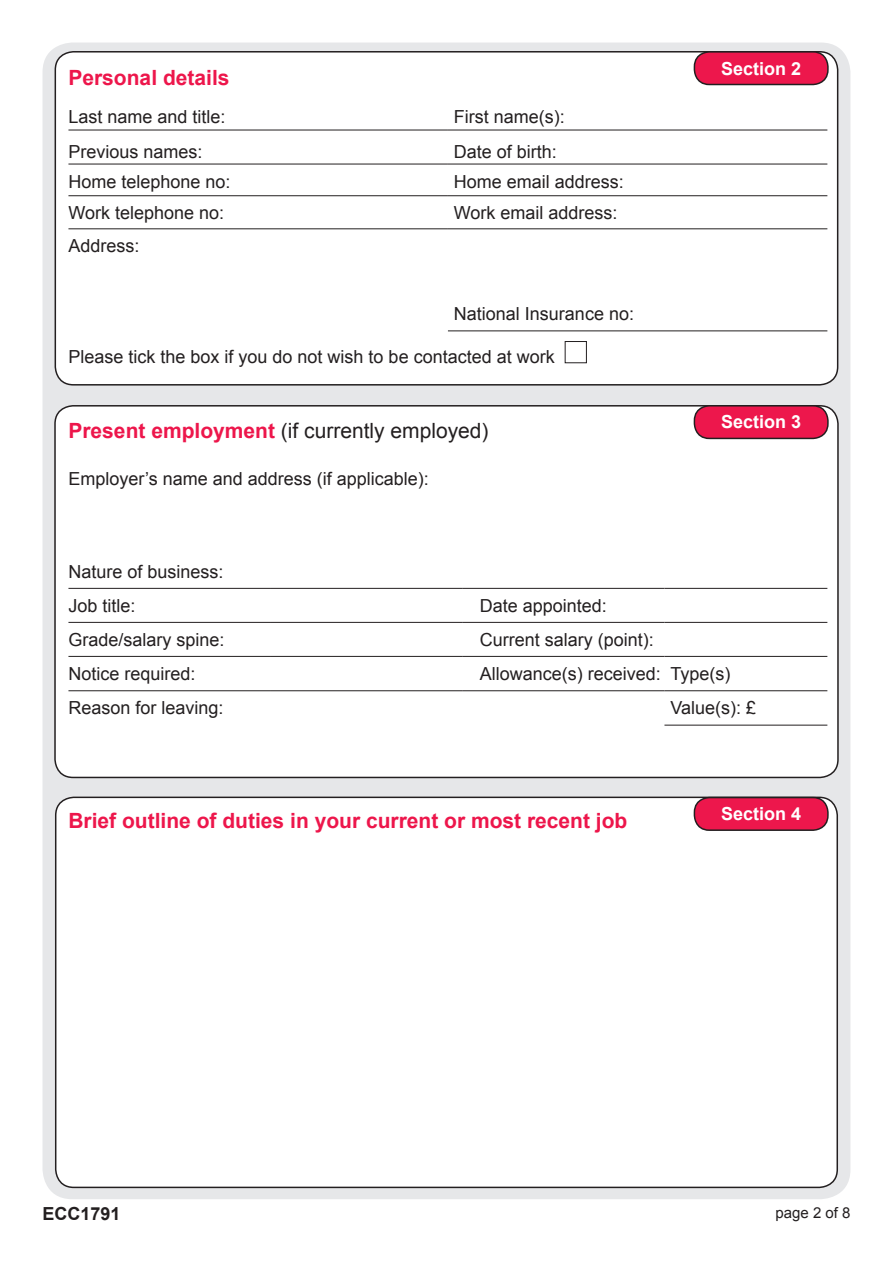
<style>
.page{position:relative;width:893px;height:1263px;background:#fff}
.page>*{position:absolute;margin:0;border:0;box-sizing:border-box;transform-origin:0 0}
.HEADING_1_ARIAL{font:700 21px "Arial";color:#ed164b}
.HEADING_1_ARIAL-2{font:21px "Arial";color:#231f20}
.HEADING_1_ARIAL-3{font:18px "Arial";color:#231f20}
.HEADING_1_ARIAL-4{font:700 18px "Arial";color:#fff}
.HEADING_1_ARIAL-5{font:700 18px "Arial";color:#231f20}
.HEADING_1_ARIAL-6{font:15px "Arial";color:#231f20}
.s1{font-weight:700;color:#ed164b}
</style>
<div class="page">
<div style="left:43px;top:43px;width:807px;height:1156px;background:#e6e7e9;border-radius:30px"></div>
<div style="left:55px;top:52px;width:783px;height:333px;background:#fff;border-radius:18px"></div>
<div style="left:55px;top:51px;width:783px;height:335px;border:2px solid #231f20;border-radius:18px"></div>
<div style="left:694px;top:52px;width:134px;height:33px;background:#ed174c;border-radius:15px"></div>
<div style="left:694px;top:51px;width:135px;height:34px;border:2px solid #231f20;border-radius:15px"></div>
<div style="left:55px;top:406px;width:783px;height:371px;background:#fff;border-radius:18px"></div>
<div style="left:54px;top:405px;width:785px;height:373px;border:2px solid #231f20;border-radius:18px"></div>
<div style="left:694px;top:406px;width:134px;height:32px;background:#ed174c;border-radius:15px"></div>
<div style="left:694px;top:405px;width:135px;height:34px;border:2px solid #231f20;border-radius:15px"></div>
<div style="left:56px;top:797px;width:781px;height:390px;background:#fff;border-radius:18px"></div>
<div style="left:55px;top:797px;width:783px;height:391px;border:2px solid #231f20;border-radius:18px"></div>
<hr style="left:68px;top:130px;width:380px;height:1px;background:#231f20">
<hr style="left:448px;top:130px;width:379px;height:1px;background:#231f20">
<hr style="left:68px;top:164px;width:380px;height:1px;background:#231f20">
<hr style="left:448px;top:164px;width:379px;height:1px;background:#231f20">
<hr style="left:68px;top:195px;width:380px;height:1px;background:#231f20">
<hr style="left:448px;top:195px;width:379px;height:1px;background:#231f20">
<hr style="left:448px;top:330px;width:379px;height:1px;background:#231f20">
<hr style="left:68px;top:228px;width:380px;height:1px;background:#231f20">
<hr style="left:448px;top:228px;width:379px;height:1px;background:#231f20">
<div style="left:565px;top:341px;width:22px;height:22px;border:1px solid #231f20"></div>
<hr style="left:68px;top:588px;width:203px;height:1px;background:#231f20">
<hr style="left:271px;top:588px;width:192px;height:1px;background:#231f20">
<hr style="left:463px;top:588px;width:201px;height:1px;background:#231f20">
<hr style="left:664px;top:588px;width:163px;height:1px;background:#231f20">
<hr style="left:68px;top:622px;width:203px;height:1px;background:#231f20">
<hr style="left:271px;top:622px;width:192px;height:1px;background:#231f20">
<hr style="left:463px;top:622px;width:201px;height:1px;background:#231f20">
<hr style="left:664px;top:622px;width:163px;height:1px;background:#231f20">
<hr style="left:68px;top:656px;width:203px;height:1px;background:#231f20">
<hr style="left:271px;top:656px;width:192px;height:1px;background:#231f20">
<hr style="left:463px;top:656px;width:201px;height:1px;background:#231f20">
<hr style="left:664px;top:656px;width:163px;height:1px;background:#231f20">
<hr style="left:68px;top:690px;width:203px;height:1px;background:#231f20">
<hr style="left:271px;top:690px;width:192px;height:1px;background:#231f20">
<hr style="left:463px;top:690px;width:201px;height:1px;background:#231f20">
<hr style="left:664px;top:690px;width:163px;height:1px;background:#231f20">
<hr style="left:664px;top:725px;width:163px;height:1px;background:#231f20">
<div style="left:694px;top:797px;width:134px;height:33px;background:#ed174c;border-radius:15px"></div>
<div style="left:694px;top:797px;width:135px;height:34px;border:2px solid #231f20;border-radius:15px"></div>
<p class="HEADING_1_ARIAL" style="left:68px;top:64px;width:163px">Personal details</p>
<p class="HEADING_1_ARIAL-3" style="left:68px;top:105px;width:159px">Last name and title:</p>
<p class="HEADING_1_ARIAL-3" style="left:454px;top:105px;width:113px">First name(s):</p>
<p class="HEADING_1_ARIAL-3" style="left:68px;top:140px;width:136px">Previous names:</p>
<p class="HEADING_1_ARIAL-3" style="left:454px;top:140px;width:105px">Date of birth:</p>
<p class="HEADING_1_ARIAL-3" style="left:68px;top:170px;width:164px">Home telephone no:</p>
<p class="HEADING_1_ARIAL-3" style="left:454px;top:170px;width:172px">Home email address:</p>
<p class="HEADING_1_ARIAL-3" style="left:68px;top:201px;width:157px">Work telephone no:</p>
<p class="HEADING_1_ARIAL-3" style="left:454px;top:201px;width:165px">Work email address:</p>
<p class="HEADING_1_ARIAL-3" style="left:68px;top:234px;width:73px">Address:</p>
<p class="HEADING_1_ARIAL-3" style="left:454px;top:302px;width:182px">National Insurance no:</p>
<p class="HEADING_1_ARIAL-3" style="left:68px;top:345px;width:488px">Please tick the box if you do not wish to be contacted at work</p>
<p class="HEADING_1_ARIAL-2" style="left:68px;top:417px;width:422px"><span class="s1">Present employment</span> (if currently employed)</p>
<p class="HEADING_1_ARIAL-3" style="left:68px;top:467px;width:362px">Employer’s name and address (if applicable):</p>
<p class="HEADING_1_ARIAL-4" style="left:721px;top:56px;width:82px">Section 2</p>
<p class="HEADING_1_ARIAL-4" style="left:721px;top:410px;width:82px">Section 3</p>
<p class="HEADING_1_ARIAL-3" style="left:68px;top:560px;width:157px">Nature of business:</p>
<p class="HEADING_1_ARIAL-3" style="left:68px;top:594px;width:69px">Job title:</p>
<p class="HEADING_1_ARIAL-3" style="left:480px;top:594px;width:129px">Date appointed:</p>
<p class="HEADING_1_ARIAL-3" style="left:68px;top:628px;width:158px">Grade/salary spine:</p>
<p class="HEADING_1_ARIAL-3" style="left:480px;top:628px;width:176px">Current salary (point):</p>
<p class="HEADING_1_ARIAL-3" style="left:68px;top:662px;width:129px">Notice required:</p>
<p class="HEADING_1_ARIAL-3" style="left:480px;top:662px;width:183px">Allowance(s) received:</p>
<p class="HEADING_1_ARIAL-3" style="left:670px;top:662px;width:62px">Type(s)</p>
<p class="HEADING_1_ARIAL-3" style="left:68px;top:696px;width:157px">Reason for leaving:</p>
<p class="HEADING_1_ARIAL-3" style="left:670px;top:696px;width:87px">Value(s): £</p>
<p class="HEADING_1_ARIAL" style="left:68px;top:807px;width:560px">Brief outline of duties in your current or most recent job</p>
<p class="HEADING_1_ARIAL-4" style="left:721px;top:802px;width:82px">Section 4</p>
<p class="HEADING_1_ARIAL-5" style="left:43px;top:1202px;width:80px">ECC1791</p>
<p class="HEADING_1_ARIAL-6" style="left:775px;top:1202px;width:77px">page 2 of 8</p>
</div>
